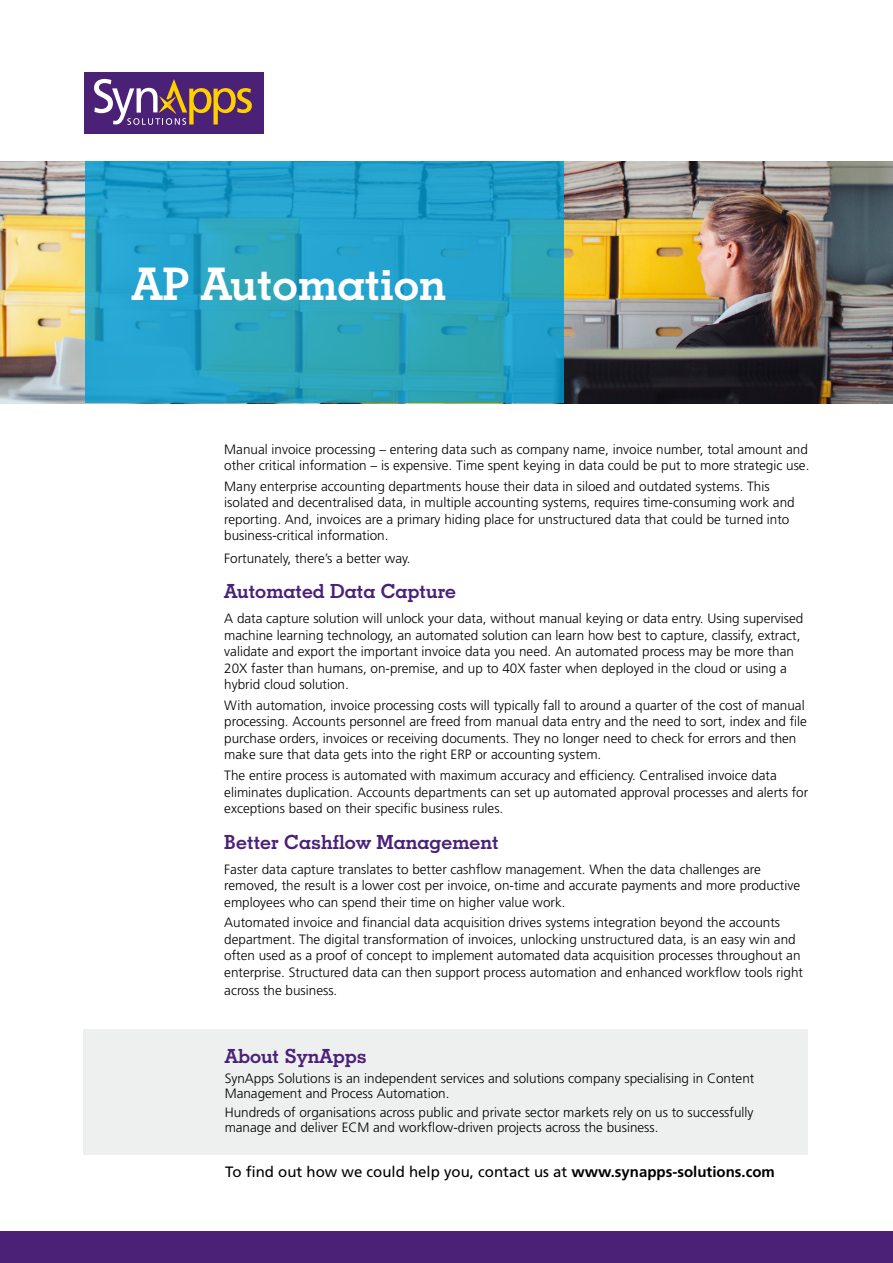
<style>
.page{position:relative;width:893px;height:1263px;background:#fff}
.page>*{position:absolute;margin:0;border:0;box-sizing:border-box;transform-origin:0 0}
.t1{font:700 45px "Geometric Slab 703 BT";color:#fff}
.t2{font:700 19.5px "Geometric Slab 703 BT";color:#4b2177}
.t3{font:15px "Frutiger";color:#000}
.t4{font:300 13.5px/16.5px "Frutiger";color:#000}
.s1{font-weight:700}
</style>
<div class="page">
<img style="left:0;top:162px;width:893px;height:241px">
<div style="left:0;top:1231px;width:893px;height:32px;background:#4b2177"></div>
<svg style="left:85px;top:162px;width:478px;height:241px;background:#26a2c5"></svg>
<div style="left:84px;top:72px;width:180px;height:62px;background:#4b2177"></div>
<svg style="left:94px;top:79px;width:158px;height:46px"></svg>
<div style="left:83px;top:1029px;width:724px;height:125px;background:#eeefef"></div>
<h1 class="t1" style="left:132px;top:257px;width:316px">AP Automation</h1>
<p class="t4" style="left:224px;top:441px;width:587px">Manual invoice processing – entering data such as company name, invoice number, total amount and other critical information – is expensive. Time spent keying in data could be put to more strategic use.</p>
<p class="t4" style="left:224px;top:478px;width:572px">Many enterprise accounting departments house their data in siloed and outdated systems. This isolated and decentralised data, in multiple accounting systems, requires time-consuming work and reporting. And, invoices are a primary hiding place for unstructured data that could be turned into business-critical information.</p>
<p class="t4" style="left:224px;top:550px;width:188px">Fortunately, there’s a better way.</p>
<h2 class="t2" style="left:224px;top:579px;width:233px">Automated Data Capture</h2>
<p class="t4" style="left:224px;top:610px;width:581px">A data capture solution will unlock your data, without manual keying or data entry. Using supervised machine learning technology, an automated solution can learn how best to capture, classify, extract, validate and export the important invoice data you need. An automated process may be more than 20X faster than humans, on-premise, and up to 40X faster when deployed in the cloud or using a hybrid cloud solution.</p>
<p class="t4" style="left:224px;top:697px;width:584px">With automation, invoice processing costs will typically fall to around a quarter of the cost of manual processing. Accounts personnel are freed from manual data entry and the need to sort, index and file purchase orders, invoices or receiving documents. They no longer need to check for errors and then make sure that data gets into the right ERP or accounting system.</p>
<p class="t4" style="left:224px;top:767px;width:585px">The entire process is automated with maximum accuracy and efficiency. Centralised invoice data eliminates duplication. Accounts departments can set up automated approval processes and alerts for exceptions based on their specific business rules.</p>
<h2 class="t2" style="left:224px;top:830px;width:276px">Better Cashflow Management</h2>
<p class="t4" style="left:224px;top:861px;width:577px">Faster data capture translates to better cashflow management. When the data challenges are removed, the result is a lower cost per invoice, on-time and accurate payments and more productive employees who can spend their time on higher value work.</p>
<p class="t4" style="left:224px;top:914px;width:580px">Automated invoice and financial data acquisition drives systems integration beyond the accounts department. The digital transformation of invoices, unlocking unstructured data, is an easy win and often used as a proof of concept to implement automated data acquisition processes throughout an enterprise. Structured data can then support process automation and enhanced workflow tools right</p>
<p class="t4" style="left:224px;top:982px;width:115px">across the business.</p>
<h2 class="t2" style="left:225px;top:1044px;width:144px">About SynApps</h2>
<p class="t4" style="left:225px;top:1070px;width:531px;line-height:15px">SynApps Solutions is an independent services and solutions company specialising in Content<br>Management and Process Automation.</p>
<p class="t4" style="left:225px;top:1105px;width:530px;line-height:15px">Hundreds of organisations across public and private sector markets rely on us to successfully manage and deliver ECM and workflow-driven projects across the business.</p>
<p class="t3" style="left:225px;top:1163px;width:551px">To find out how we could help you, contact us at <span class="s1">www.synapps-solutions.com</span></p>
</div>
